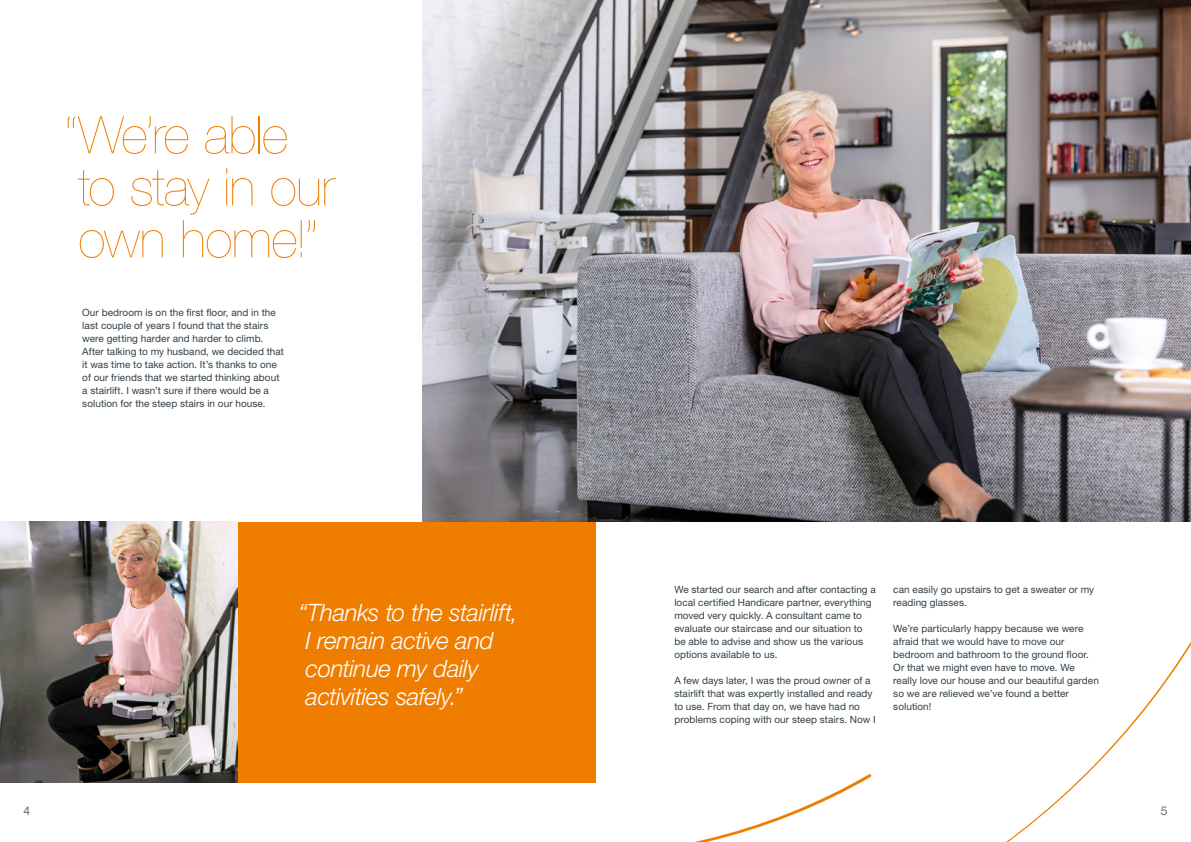
<style>
.page{position:relative;width:1191px;height:842px;background:#fff}
.page>*{position:absolute;margin:0;border:0;box-sizing:border-box;transform-origin:0 0}
.t1{font:200 52px/52px "Helvetica Neue LT Std";letter-spacing:-.015em;color:#ef7d00}
.t2{font:italic 300 24px/28px "Helvetica Neue LT Std";letter-spacing:-.015em;color:#fff}
.t3{font:300 12px "Helvetica Neue LT Std";color:#303e47}
.t4{font:10px/13px "Helvetica Neue LT Std";letter-spacing:.005em;color:#303e47}
</style>
<div class="page">
<div style="left:223px;top:522px;width:372px;height:260px;background:#ef7d00"></div>
<img style="left:422px;top:0;width:769px;height:522px">
<img style="left:0;top:522px;width:237px;height:260px">
<svg style="left:564px;top:621px;width:627px;height:221px"></svg>
<svg style="left:595px;top:533px;width:1px;height:88px"></svg>
<h1 class="t1" style="left:63px;top:109px;width:273px">“We’re able to stay in our own home!”</h1>
<p class="t4" style="left:82px;top:306px;width:203px">Our bedroom is on the first floor, and in the last couple of years I found that the stairs were getting harder and harder to climb.<br>After talking to my husband, we decided that it was time to take action. It’s thanks to one of our friends that we started thinking about a stairlift. I wasn’t sure if there would be a solution for the steep stairs in our house.</p>
<h2 class="t2" style="left:299px;top:598px;width:221px">“Thanks to the stairlift,<br>I remain active and continue my daily activities safely.”</h2>
<p class="t4" style="left:674px;top:582px;width:203px">We started our search and after contacting a local certified Handicare partner, everything moved very quickly. A consultant came to evaluate our staircase and our situation to be able to advise and show us the various options available to us.</p>
<p class="t4" style="left:674px;top:673px;width:203px">A few days later, I was the proud owner of a stairlift that was expertly installed and ready to use. From that day on, we have had no problems coping with our steep stairs. Now I</p>
<p class="t4" style="left:893px;top:582px;width:202px">can easily go upstairs to get a sweater or my reading glasses.</p>
<p class="t4" style="left:893px;top:621px;width:207px">We’re particularly happy because we were afraid that we would have to move our bedroom and bathroom to the ground floor.<br>Or that we might even have to move. We really love our house and our beautiful garden so we are relieved we’ve found a better solution!</p>
<p class="t3" style="left:24px;top:803px;width:8px">4</p>
<p class="t3" style="left:1160px;top:803px;width:8px">5</p>
</div>
